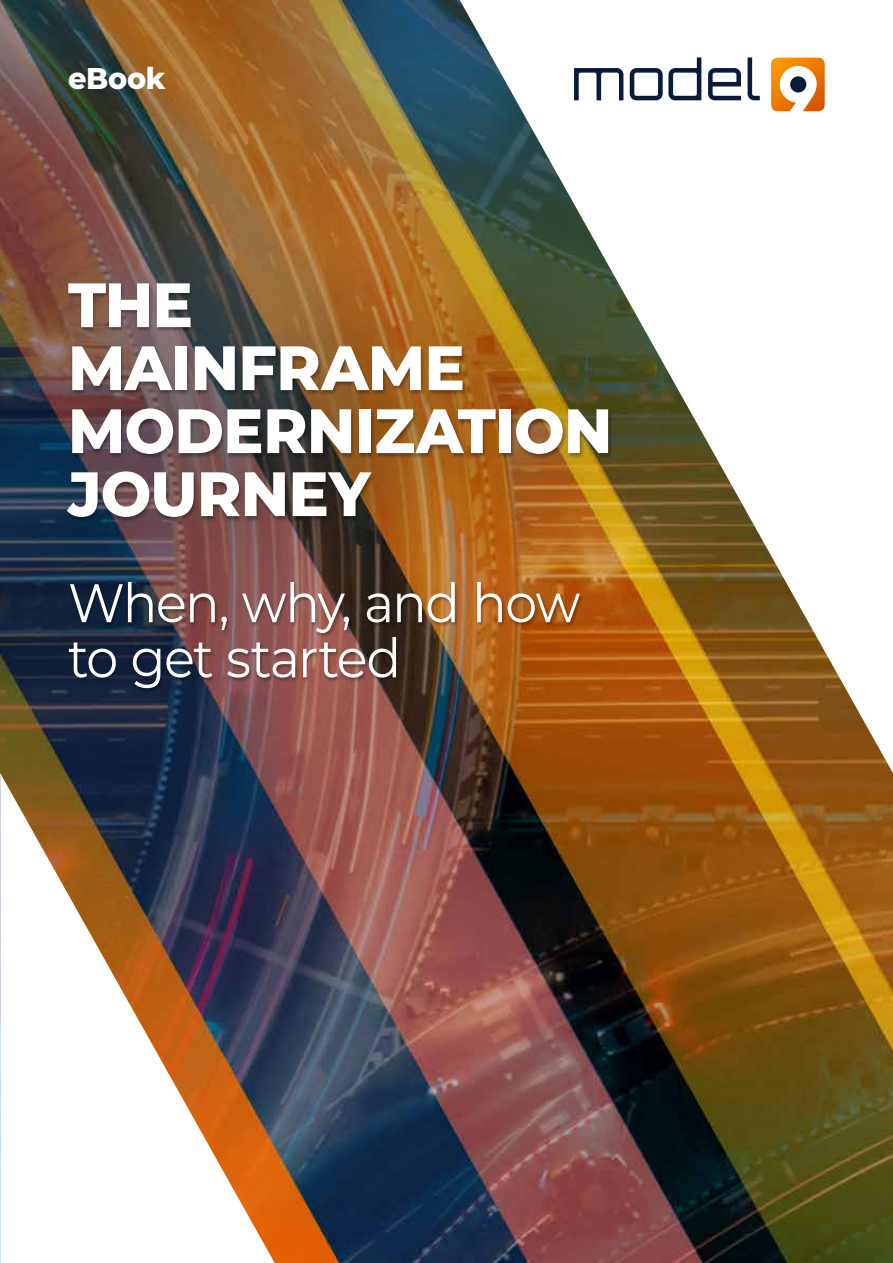
<style>
.page{position:relative;width:893px;height:1263px;background:#fff}
.page>*{position:absolute;margin:0;border:0;box-sizing:border-box;transform-origin:0 0}
.t1{font:800 62.4px/63px "Montserrat";letter-spacing:-.01em;color:#fff;scale:.96 1}
.t2{font:54.3px/55.1px "Montserrat";letter-spacing:-.03em;color:#fff;scale:.94 1}
.t3{font:800 30px "Montserrat";letter-spacing:-.01em;color:#fff;scale:.96 1}
</style>
<div class="page">
<img style="left:0;top:0;width:893px;height:1263px">
<svg style="left:0;top:773px;width:275px;height:490px"></svg>
<svg style="left:460px;top:0;width:433px;height:773px"></svg>
<svg style="left:574px;top:57px;width:186px;height:43px"></svg>
<svg style="left:771px;top:58px;width:54px;height:53px"></svg>
<div style="left:0;top:167px;width:722px;height:466px;background:#000;opacity:.45"></div>
<div style="left:67px;top:581px;width:517px;height:112px;background:#000;opacity:.35"></div>
<p class="t3" style="left:68px;top:56px;width:103px">eBook</p>
<p class="t1" style="left:68px;top:270px;width:568px">THE<br>MAINFRAME<br>MODERNIZATION<br>JOURNEY</p>
<p class="t2" style="left:68px;top:573px;width:546px">When, why, and how to get started</p>
</div>
